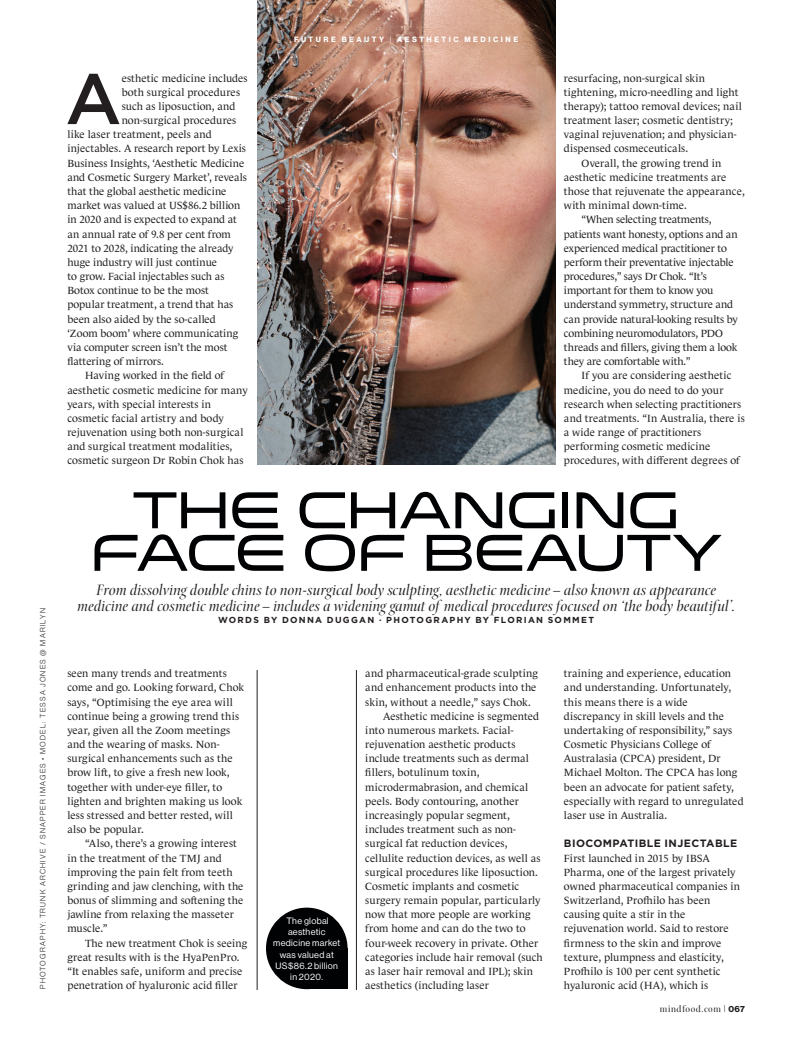
<style>
.page{position:relative;width:798px;height:1053px;background:#fff}
.page>*{position:absolute;margin:0;border:0;box-sizing:border-box;transform-origin:0 0}
.Drop_Cap_Para_MiNDFO{font:500 71.38px "Gotham";color:#231f20}
.Heading_M_Bold{font:52.5px/42.5px "Venera 700";letter-spacing:-.02em;color:#010203;text-align:center}
.Standfirst_MiNDFOOD{font:italic 16.25px/16.2px "Arepo";letter-spacing:.005em;color:#231f20;text-align:center}
.Body_Copy_MiNDFOOD{font:10.62px/14.1px "Le Monde Journal Ptf";letter-spacing:.005em;color:#231f20}
.Drop_Cap_Para_MiNDFO-2{font:10.62px "Le Monde Journal Ptf";color:#231f20}
.Body_Copy_MiNDFOOD-2{font:10.62px/14.1px "Le Monde Journal Ptf";letter-spacing:-.015em;color:#231f20}
.Body_Copy_no_indent{font:10.62px/14.1px "Le Monde Journal Ptf";letter-spacing:.005em;color:#231f20}
.Subhead_MiNDFOOD{font:700 10.62px "Gotham";letter-spacing:.035em;color:#231f20}
.t1{font:10px "Arepo";letter-spacing:.055em;color:#231f20}
.Small_Breakout_Copy{font:9px/11.2px "N Haas Grotesk DS Pro 55 Rg";letter-spacing:.035em;color:#fff;text-align:center}
.Standfirst_MiNDFOOD-2{font:700 8.75px "Gotham";letter-spacing:.145em;color:#231f20}
.Gutter_Credit_MiNDFO{font:7.5px "N Haas Grotesk DS Pro 45 Lt";letter-spacing:.165em;color:#231f20}
.Slug_MiNDFOOD{font:7.5px "N Haas Grotesk DS Pro 75 Bd";letter-spacing:.34em;color:#fff}
.s1{font-family:"N Haas Grotesk DS Pro 45 Lt"}
.s2{font-family:"N Haas Grotesk DS Pro 75 Bd";font-size:8.75px}
</style>
<div class="page">
<img style="left:257px;top:0;width:298px;height:464px">
<hr style="left:257px;top:670px;width:1px;height:319px;background:#231f20">
<hr style="left:356px;top:670px;width:1px;height:319px;background:#231f20">
<div style="left:266px;top:907px;width:81px;height:82px;background:#010203;border-radius:50%"></div>
<div style="left:306px;top:948px;width:41px;height:41px;background:#010203"></div>
<p class="Gutter_Credit_MiNDFO" style="left:39px;top:989px;width:382px;rotate:-90deg">PHOTOGRAPHY: TRUNK ARCHIVE / SNAPPER IMAGES • MODEL: TESSA JONES @ MARILYN</p>
<p class="Drop_Cap_Para_MiNDFO" style="left:65px;top:52px;width:58px">A</p>
<p class="Drop_Cap_Para_MiNDFO-2" style="left:122px;top:70px;width:127px">esthetic medicine includes</p>
<p class="Drop_Cap_Para_MiNDFO-2" style="left:122px;top:84px;width:120px">both surgical procedures</p>
<p class="Drop_Cap_Para_MiNDFO-2" style="left:122px;top:98px;width:115px">such as liposuction, and</p>
<p class="Drop_Cap_Para_MiNDFO-2" style="left:122px;top:112px;width:116px">non-surgical procedures</p>
<p class="Drop_Cap_Para_MiNDFO-2" style="left:67px;top:126px;width:146px">like laser treatment, peels and</p>
<p class="Drop_Cap_Para_MiNDFO-2" style="left:67px;top:141px;width:180px">injectables. A research report by Lexis</p>
<p class="Drop_Cap_Para_MiNDFO-2" style="left:67px;top:155px;width:178px">Business Insights, ‘Aesthetic Medicine</p>
<p class="Drop_Cap_Para_MiNDFO-2" style="left:67px;top:169px;width:181px">and Cosmetic Surgery Market’, reveals</p>
<p class="Drop_Cap_Para_MiNDFO-2" style="left:67px;top:183px;width:161px">that the global aesthetic medicine</p>
<p class="Drop_Cap_Para_MiNDFO-2" style="left:67px;top:197px;width:174px">market was valued at US$86.2 billion</p>
<p class="Drop_Cap_Para_MiNDFO-2" style="left:67px;top:211px;width:171px">in 2020 and is expected to expand at</p>
<p class="Drop_Cap_Para_MiNDFO-2" style="left:67px;top:226px;width:165px">an annual rate of 9.8 per cent from</p>
<p class="Drop_Cap_Para_MiNDFO-2" style="left:67px;top:240px;width:168px">2021 to 2028, indicating the already</p>
<p class="Drop_Cap_Para_MiNDFO-2" style="left:67px;top:254px;width:151px">huge industry will just continue</p>
<p class="Drop_Cap_Para_MiNDFO-2" style="left:67px;top:268px;width:158px">to grow. Facial injectables such as</p>
<p class="Drop_Cap_Para_MiNDFO-2" style="left:67px;top:282px;width:143px">Botox continue to be the most</p>
<p class="Drop_Cap_Para_MiNDFO-2" style="left:67px;top:297px;width:167px">popular treatment, a trend that has</p>
<p class="Drop_Cap_Para_MiNDFO-2" style="left:67px;top:311px;width:150px">been also aided by the so-called</p>
<p class="Drop_Cap_Para_MiNDFO-2" style="left:67px;top:325px;width:172px">‘Zoom boom’ where communicating</p>
<p class="Drop_Cap_Para_MiNDFO-2" style="left:67px;top:339px;width:162px">via computer screen isn’t the most</p>
<p class="Drop_Cap_Para_MiNDFO-2" style="left:67px;top:353px;width:98px">flattering of mirrors.</p>
<p class="Body_Copy_MiNDFOOD" style="left:67px;top:367px;width:182px;text-indent:18px">Having worked in the field of aesthetic cosmetic medicine for many years, with special interests in cosmetic facial artistry and body rejuvenation using both non-surgical and surgical treatment modalities, cosmetic surgeon Dr Robin Chok has</p>
<p class="Slug_MiNDFOOD" style="left:294px;top:35px;width:225px">FUTURE BEAUTY <span class="s1">|</span> AESTHETIC MEDICINE</p>
<p class="Body_Copy_MiNDFOOD" style="left:563px;top:70px;width:179px">resurfacing, non-surgical skin tightening, micro-needling and light therapy); tattoo removal devices; nail treatment laser; cosmetic dentistry; vaginal rejuvenation; and physician&shy;dispensed cosmeceuticals.</p>
<p class="Body_Copy_MiNDFOOD" style="left:563px;top:155px;width:182px;text-indent:18px">Overall, the growing trend in aesthetic medicine treatments are those that rejuvenate the appearance, with minimal down-time.</p>
<p class="Body_Copy_MiNDFOOD-2" style="left:563px;top:211px;width:175px;text-indent:18px">“When selecting treatments, patients want honesty, options and an experienced medical practitioner to perform their preventative injectable procedures,” says Dr Chok. “It’s important for them to know you understand symmetry, structure and can provide natural-looking results by combining neuromodulators, PDO threads and fillers, giving them a look they are comfortable with.”</p>
<p class="Body_Copy_MiNDFOOD" style="left:563px;top:367px;width:182px;text-indent:18px">If you are considering aesthetic medicine, you do need to do your research when selecting practitioners and treatments. “In Australia, there is a wide range of practitioners performing cosmetic medicine procedures, with different degrees of</p>
<p class="Heading_M_Bold" style="left:90px;top:489px;width:633px">THE CHANGING<br>FACE OF BEAUTY</p>
<p class="Standfirst_MiNDFOOD" style="left:77px;top:581px;width:658px">From dissolving double chins to non-surgical body sculpting, aesthetic medicine – also known as appearance medicine and cosmetic medicine – includes a widening gamut of medical procedures focused on ‘the body beautiful’.</p>
<p class="Standfirst_MiNDFOOD-2" style="left:218px;top:614px;width:377px">WORDS BY DONNA DUGGAN ∙ PHOTOGRAPHY BY FLORIAN SOMMET</p>
<p class="Body_Copy_MiNDFOOD" style="left:67px;top:665px;width:178px">seen many trends and treatments come and go. Looking forward, Chok says, “Optimising the eye area will continue being a growing trend this year, given all the Zoom meetings and the wearing of masks. Non&shy;surgical enhancements such as the brow lift, to give a fresh new look, together with under-eye filler, to lighten and brighten making us look less stressed and better rested, will also be popular.</p>
<p class="Body_Copy_MiNDFOOD" style="left:67px;top:835px;width:178px;text-indent:18px">“Also, there’s a growing interest in the treatment of the TMJ and improving the pain felt from teeth grinding and jaw clenching, with the bonus of slimming and softening the jawline from relaxing the masseter muscle.”</p>
<p class="Body_Copy_MiNDFOOD" style="left:67px;top:934px;width:181px;text-indent:18px">The new treatment Chok is seeing great results with is the HyaPenPro. “It enables safe, uniform and precise penetration of hyaluronic acid filler</p>
<p class="Small_Breakout_Copy" style="left:273px;top:915px;width:69px">The global aesthetic medicine market was valued at<br>US$86.2 billion in 2020.</p>
<p class="Body_Copy_MiNDFOOD" style="left:365px;top:665px;width:174px;text-align:justify">and pharmaceutical-grade sculpting and enhancement products into the skin, without a needle,” says Chok.</p>
<p class="Body_Copy_MiNDFOOD" style="left:365px;top:708px;width:179px;text-indent:18px">Aesthetic medicine is segmented into numerous markets. Facial&shy;rejuvenation aesthetic products include treatments such as dermal fillers, botulinum toxin, microdermabrasion, and chemical peels. Body contouring, another increasingly popular segment, includes treatment such as non&shy;surgical fat reduction devices, cellulite reduction devices, as well as surgical procedures like liposuction.<br>Cosmetic implants and cosmetic surgery remain popular, particularly now that more people are working from home and can do the two to four-week recovery in private. Other categories include hair removal (such as laser hair removal and IPL); skin aesthetics (including laser</p>
<p class="Body_Copy_MiNDFOOD" style="left:563px;top:665px;width:181px">training and experience, education and understanding. Unfortunately, this means there is a wide discrepancy in skill levels and the undertaking of responsibility,” says Cosmetic Physicians College of Australasia (CPCA) president, Dr Michael Molton. The CPCA has long been an advocate for patient safety, especially with regard to unregulated laser use in Australia.</p>
<p class="Subhead_MiNDFOOD" style="left:563px;top:836px;width:175px">BIOCOMPATIBLE INJECTABLE</p>
<p class="Body_Copy_no_indent" style="left:563px;top:849px;width:177px">First launched in 2015 by IBSA<br>Pharma, one of the largest privately owned pharmaceutical companies in<br>Switzerland, Profhilo has been causing quite a stir in the rejuvenation world. Said to restore firmness to the skin and improve texture, plumpness and elasticity,<br>Profhilo is 100 per cent synthetic hyaluronic acid (HA), which is</p>
<p class="t1" style="left:659px;top:1003px;width:87px">mindfood.com | <span class="s2">067</span></p>
</div>
